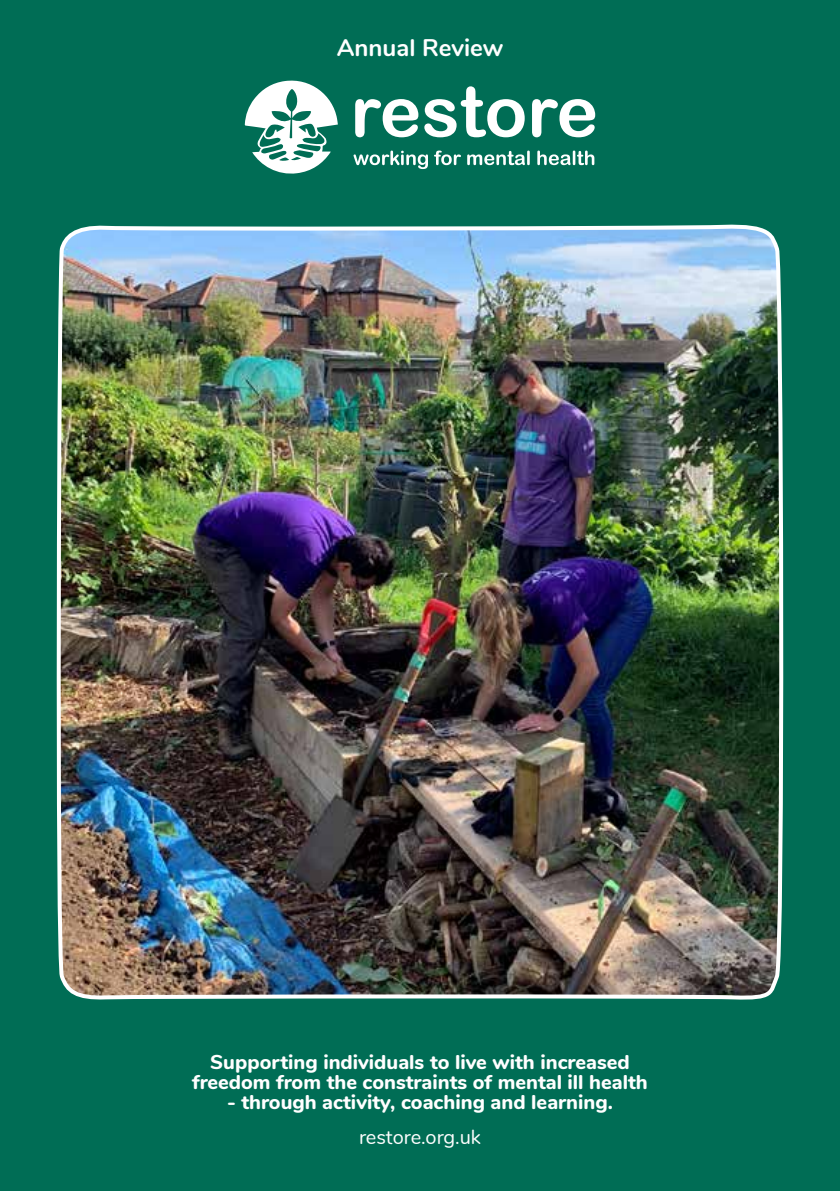
<style>
.page{position:relative;width:840px;height:1191px;background:#fff}
.page>*{position:absolute;margin:0;border:0;box-sizing:border-box;transform-origin:0 0}
.t1{font:700 24px "Nunito";color:#fff}
.t2{font:800 20px/20px "Nunito";color:#fff;text-align:center}
.t3{font:20px "Nunito";color:#fff}
</style>
<div class="page">
<div style="left:0;top:0;width:839px;height:1191px;background:#006d55"></div>
<svg style="left:244px;top:80px;width:94px;height:94px"></svg>
<svg style="left:355px;top:99px;width:63px;height:38px"></svg>
<svg style="left:424px;top:86px;width:100px;height:51px"></svg>
<svg style="left:532px;top:99px;width:63px;height:38px"></svg>
<svg style="left:353px;top:151px;width:75px;height:18px"></svg>
<svg style="left:434px;top:151px;width:26px;height:14px"></svg>
<svg style="left:467px;top:151px;width:62px;height:14px"></svg>
<svg style="left:537px;top:151px;width:57px;height:14px"></svg>
<img style="left:56px;top:224px;width:728px;height:776px">
<p class="t1" style="left:336px;top:30px;width:168px">Annual Review</p>
<p class="t2" style="left:192px;top:1050px;width:457px">Supporting individuals to live with increased freedom from the constraints of mental ill health</p>
<p class="t2" style="left:227px;top:1090px;width:387px">- through activity, coaching and learning.</p>
<p class="t3" style="left:359px;top:1122px;width:123px">restore.org.uk</p>
</div>
